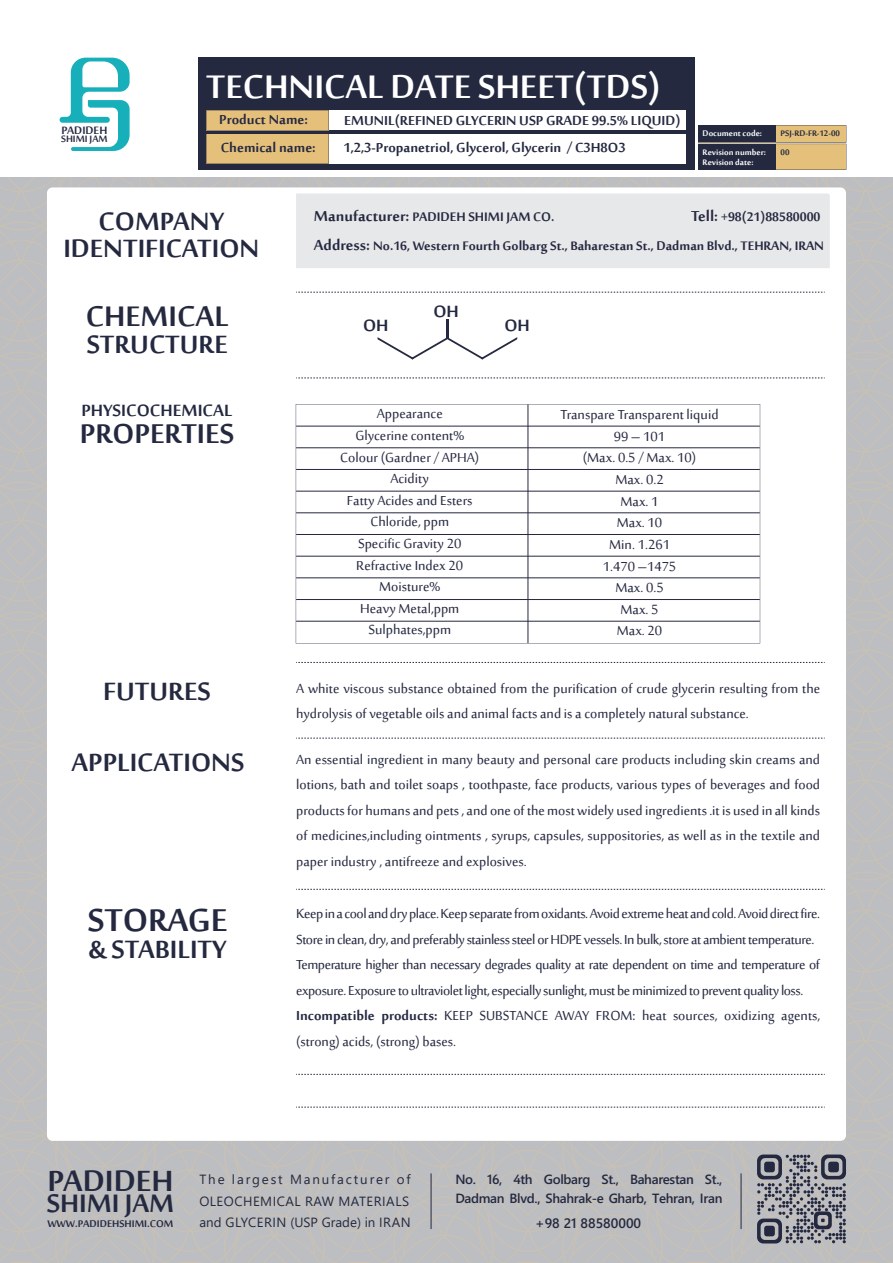
<style>
.page{position:relative;width:893px;height:1263px;background:#fff}
.page>*{position:absolute;margin:0;border:0;box-sizing:border-box;transform-origin:0 0}
.t1{font:700 45px "Sakkal Majalla";color:#fff}
.t2{font:700 43.5px "Sakkal Majalla";color:#252940}
.t3{font:700 40.35px "Sakkal Majalla";color:#252940}
.t4{font:700 39px "Sakkal Majalla";color:#252940}
.t5{font:700 37.5px "Sakkal Majalla";color:#252940}
.t6{font:700 34.8px "Sakkal Majalla";color:#252940}
.t7{font:700 34.5px/27px "Sakkal Majalla";color:#252940;text-align:center}
.t8{font:700 22.5px "Sakkal Majalla";color:#252940}
.t9{font:18px/21.6px "Sakkal Majalla";color:#252940;text-align:center}
.t10{font:18px/25.5px "Sakkal Majalla";letter-spacing:-.025em;color:#252940}
.t11{font:700 18px/27px "Sakkal Majalla";color:#252940}
.t12{font:700 17.1px/29.2px "Sakkal Majalla";color:#252940}
.t13{font:700 14.7px "Sakkal Majalla";color:#252940}
.t14{font:600 13.65px "Segoe WP";color:#252940}
.t15{font:600 13.35px/19px "Segoe WP";letter-spacing:-.025em;color:#252940}
.t16{font:13.35px/21.6px "Segoe UI";letter-spacing:.04em;color:#252940}
.t17{font:13.35px "Segoe UI";color:#252940}
.t18{font:700 13.35px "Sakkal Majalla";color:#252940}
.t19{font:700 12.75px "Sakkal Majalla";color:#252940}
.t20{font:700 10.95px "Sakkal Majalla";color:#fff}
.t21{font:700 10.95px "Sakkal Majalla";color:#252940}
.s1{font-size:19.8px}
.s2{font-weight:700}
</style>
<div class="page">
<div style="left:198px;top:58px;width:497px;height:112px;background:#252940"></div>
<div style="left:207px;top:110px;width:479px;height:20px;background:#fff"></div>
<div style="left:0;top:177px;width:893px;height:1086px;background:#bfbfbf"></div>
<div style="left:47px;top:187px;width:799px;height:954px;background:#fff;border-radius:6px"></div>
<svg style="left:698px;top:125px;width:148px;height:45px"></svg>
<svg style="left:60px;top:58px;width:70px;height:93px"></svg>
<div style="left:207px;top:134px;width:479px;height:29px;background:#fff"></div>
<svg style="left:206px;top:110px;width:123px;height:54px"></svg>
<div style="left:698px;top:144px;width:78px;height:26px;background:#252940"></div>
<svg style="left:757px;top:1154px;width:89px;height:89px"></svg>
<div style="left:296px;top:193px;width:534px;height:75px;background:#e7e8e9"></div>
<svg style="left:296px;top:292px;width:529px;height:1px"></svg>
<svg style="left:296px;top:378px;width:529px;height:1px"></svg>
<svg style="left:296px;top:662px;width:529px;height:1px"></svg>
<svg style="left:296px;top:738px;width:529px;height:1px"></svg>
<svg style="left:296px;top:889px;width:529px;height:1px"></svg>
<svg style="left:296px;top:1074px;width:529px;height:1px"></svg>
<svg style="left:296px;top:1107px;width:529px;height:1px"></svg>
<svg style="left:378px;top:337px;width:139px;height:22px"></svg>
<hr style="left:446px;top:319px;width:3px;height:20px;background:#252940">
<svg style="left:296px;top:404px;width:464px;height:239px"></svg>
<hr style="left:296px;top:469px;width:464px;height:1px;background:#252940">
<hr style="left:296px;top:447px;width:464px;height:1px;background:#252940">
<hr style="left:296px;top:426px;width:464px;height:1px;background:#252940">
<hr style="left:296px;top:534px;width:464px;height:1px;background:#252940">
<hr style="left:296px;top:513px;width:464px;height:1px;background:#252940">
<hr style="left:296px;top:491px;width:464px;height:1px;background:#252940">
<hr style="left:296px;top:599px;width:464px;height:1px;background:#252940">
<hr style="left:296px;top:621px;width:464px;height:1px;background:#252940">
<hr style="left:296px;top:578px;width:464px;height:1px;background:#252940">
<hr style="left:296px;top:556px;width:464px;height:1px;background:#252940">
<hr style="left:528px;top:404px;width:1px;height:239px;background:#252940">
<h1 class="t1" style="left:206px;top:62px;width:456px">TECHNICAL DATE SHEET(TDS)</h1>
<p class="t11" style="left:343px;top:108px;width:339px">EMUNIL(REFINED GLYCERIN USP GRADE 99.5% LIQUID)<br>1,2,3-Propanetriol, Glycerol, Glycerin / C3H8O3</p>
<p class="t11" style="left:219px;top:108px;width:90px">Product Name:</p>
<p class="t13" style="left:61px;top:122px;width:47px">PADIDEH</p>
<p class="t20" style="left:703px;top:127px;width:61px">Document code:</p>
<p class="t19" style="left:61px;top:131px;width:48px">SHIMI JAM</p>
<p class="t21" style="left:781px;top:127px;width:61px">PSJ-RD-FR-12-00</p>
<p class="t11" style="left:221px;top:135px;width:96px">Chemical name:</p>
<p class="t20" style="left:703px;top:146px;width:65px">Revision number:</p>
<p class="t21" style="left:781px;top:146px;width:10px">00</p>
<p class="t20" style="left:703px;top:156px;width:52px">Revision date:</p>
<h3 class="t7" style="left:63px;top:210px;width:198px">COMPANY<br>IDENTIFICATION</h3>
<h3 class="t4" style="left:86px;top:295px;width:144px">CHEMICAL</h3>
<h3 class="t7" style="left:87px;top:333px;width:143px">STRUCTURE</h3>
<p class="t8" style="left:81px;top:398px;width:152px">PHYSICOCHEMICAL</p>
<h3 class="t5" style="left:80px;top:413px;width:156px">PROPERTIES</h3>
<h3 class="t7" style="left:72px;top:658px;width:174px;line-height:71.1px">FUTURES<br>APPLICATIONS</h3>
<h2 class="t2" style="left:88px;top:895px;width:141px">STORAGE</h2>
<h3 class="t7" style="left:89px;top:938px;width:139px">&amp; STABILITY</h3>
<p class="t12" style="left:691px;top:203px;width:131px"><span class="s1">Tell:</span> +98(21)88580000</p>
<p class="t12" style="left:314px;top:203px;width:511px"><span class="s1">Manufacturer:</span> PADIDEH SHIMI JAM CO.<br><span class="s1">Address:</span> No.16, Western Fourth Golbarg St., Baharestan St., Dadman Blvd., TEHRAN, IRAN</p>
<p class="t8" style="left:433px;top:299px;width:27px">OH</p>
<p class="t8" style="left:363px;top:313px;width:27px">OH</p>
<p class="t8" style="left:504px;top:313px;width:27px">OH</p>
<p class="t9" style="left:340px;top:404px;width:140px">Appearance<br>Glycerine content%<br>Colour (Gardner / APHA)<br>Acidity<br>Fatty Acides and Esters<br>Chloride, ppm<br>Specific Gravity 20<br>Refractive Index 20<br>Moisture%<br>Heavy Metal,ppm<br>Sulphates,ppm</p>
<p class="t9" style="left:560px;top:405px;width:160px">Transpare Transparent liquid<br>99 – 101<br>(Max. 0.5 / Max. 10)<br>Max. 0.2<br>Max. 1<br>Max. 10<br>Min. 1.261<br>1.470 –1475<br>Max. 0.5<br>Max. 5<br>Max. 20</p>
<p class="t9" style="left:296px;top:677px;width:525px;line-height:25.5px;text-align:left">A white viscous substance obtained from the purification of crude glycerin resulting from the hydrolysis of vegetable oils and animal facts and is a completely natural substance.</p>
<p class="t9" style="left:296px;top:748px;width:525px;line-height:25.5px;text-align:justify">An essential ingredient in many beauty and personal care products including skin creams and lotions, bath and toilet soaps , toothpaste, face products, various types of beverages and food products for humans and pets , and one of the most widely used ingredients .it is used in all kinds of medicines,including ointments , syrups, capsules, suppositories, as well as in the textile and paper industry , antifreeze and explosives.</p>
<p class="t10" style="left:296px;top:903px;width:525px">Keep in a cool and dry place. Keep separate from oxidants. Avoid extreme heat and cold. Avoid direct fire.<br>Store in clean, dry, and preferably stainless steel or HDPE vessels. In bulk, store at ambient temperature.<br>Temperature higher than necessary degrades quality at rate dependent on time and temperature of exposure. Exposure to ultraviolet light, especially sunlight, must be minimized to prevent quality loss.<br><span class="s2">Incompatible products:</span> KEEP SUBSTANCE AWAY FROM: heat sources, oxidizing agents, (strong) acids, (strong) bases.</p>
<h3 class="t3" style="left:48px;top:1158px;width:128px">PADIDEH</h3>
<h3 class="t6" style="left:47px;top:1183px;width:129px">SHIMI JAM</h3>
<p class="t16" style="left:199px;top:1167px;width:213px">The largest Manufacturer of<br>OLEOCHEMICAL RAW MATERIALS</p>
<p class="t18" style="left:47px;top:1216px;width:128px">WWW.PADIDEHSHIMI.COM</p>
<p class="t17" style="left:199px;top:1210px;width:213px">and GLYCERIN (USP Grade) in IRAN</p>
<p class="t15" style="left:455px;top:1170px;width:269px">No. 16, 4th Golbarg St., Baharestan St.,<br>Dadman Blvd., Shahrak-e Gharb, Tehran, Iran</p>
<p class="t14" style="left:535px;top:1214px;width:107px">+98 21 88580000</p>
</div>
